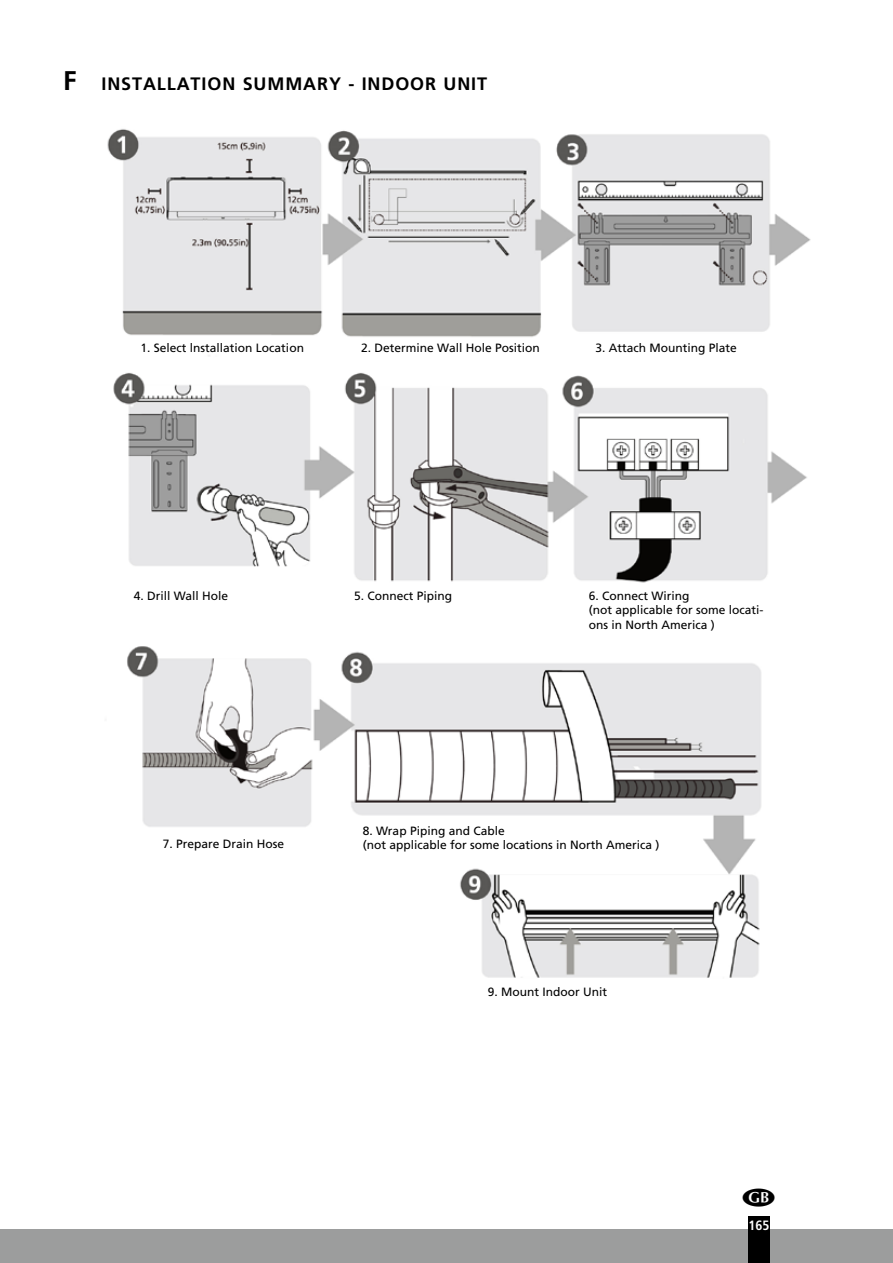
<style>
.page{position:relative;width:893px;height:1263px;background:#fff}
.page>*{position:absolute;margin:0;border:0;box-sizing:border-box;transform-origin:0 0}
.subkop{font:700 18px "Frutiger LT Std";letter-spacing:.05em;color:#000}
.t1{font:700 condensed 13.5px "Frutiger LT Std";color:#fff}
.t2{font:12px/14.4px "Frutiger LT Std";color:#000}
.s1{font-size:27px}
</style>
<div class="page">
<div style="left:0;top:1229px;width:893px;height:34px;background:#9c9d9d"></div>
<div style="left:748px;top:1216px;width:22px;height:47px;background:#000"></div>
<img style="left:107px;top:129px;width:704px;height:849px">
<p class="subkop" style="left:63px;top:73px;width:426px"><span class="s1">F</span> INSTALLATION SUMMARY - INDOOR UNIT</p>
<p class="t2" style="left:141px;top:340px;width:165px">1. Select lnstallation Location</p>
<p class="t2" style="left:361px;top:340px;width:180px">2. Determine Wall Hole Position</p>
<p class="t2" style="left:596px;top:340px;width:143px">3. Attach Mounting Plate</p>
<p class="t2" style="left:134px;top:588px;width:96px">4. Drill Wall Hole</p>
<p class="t2" style="left:354px;top:588px;width:100px">5. Connect Piping</p>
<p class="t2" style="left:589px;top:588px;width:102px">6. Connect Wiring</p>
<p class="t2" style="left:589px;top:603px;width:176px">(not applicable for some locati&shy;ons in North America )</p>
<p class="t2" style="left:163px;top:836px;width:123px">7. Prepare Drain Hose</p>
<p class="t2" style="left:363px;top:823px;width:143px">8. Wrap Piping and Cable</p>
<p class="t2" style="left:363px;top:838px;width:298px">(not applicable for some locations in North America )</p>
<p class="t2" style="left:488px;top:985px;width:121px">9. Mount Indoor Unit</p>
<p class="t1" style="left:748px;top:1217px;width:23px">165</p>
</div>
